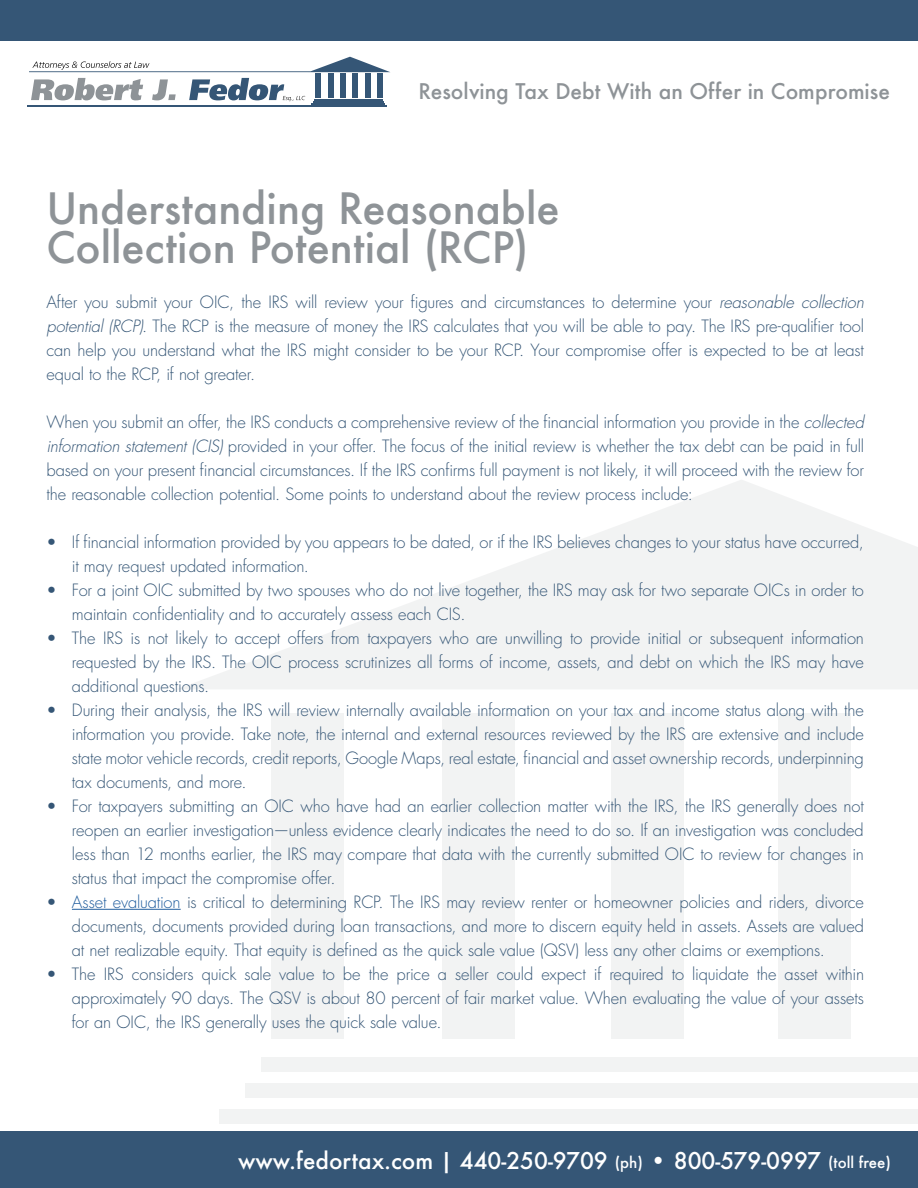
<style>
.page{position:relative;width:918px;height:1188px;background:#fff}
.page>*{position:absolute;margin:0;border:0;box-sizing:border-box;transform-origin:0 0}
.t1{font:500 42px/39px "Futura";color:#8e9397}
.t2{font:500 22.5px "Futura";color:#fff}
.t3{font:500 21px "Futura";color:#8e9397}
.t4{font:300 16.5px/24px "Futura Std";letter-spacing:-.01em;color:#355676;text-align:justify}
.s1{font-style:italic}
.s2{color:#215e9e}
.s3{font-size:15px}
</style>
<div class="page">
<div style="left:779px;top:713px;width:72px;height:326px;background:#f2f3f3"></div>
<svg style="left:179px;top:480px;width:739px;height:209px;fill:#f2f3f3"></svg>
<div style="left:219px;top:1109px;width:699px;height:15px;background:#f2f3f3"></div>
<div style="left:245px;top:1083px;width:673px;height:15px;background:#f2f3f3"></div>
<div style="left:271px;top:713px;width:72px;height:326px;background:#f2f3f3"></div>
<div style="left:261px;top:1057px;width:657px;height:15px;background:#f2f3f3"></div>
<div style="left:611px;top:713px;width:72px;height:326px;background:#f2f3f3"></div>
<div style="left:442px;top:713px;width:72px;height:326px;background:#f2f3f3"></div>
<hr style="left:72px;top:909px;width:109px;height:1px;background:#215e9e">
<div style="left:0;top:0;width:918px;height:40px;background:#355676"></div>
<svg style="left:31px;top:78px;width:112px;height:22px"></svg>
<svg style="left:152px;top:79px;width:24px;height:21px"></svg>
<svg style="left:189px;top:78px;width:116px;height:23px"></svg>
<hr style="left:27px;top:105px;width:359px;height:1px;background:#355676">
<div style="left:353px;top:74px;width:5px;height:24px;background:#355676"></div>
<div style="left:365px;top:74px;width:5px;height:24px;background:#355676"></div>
<div style="left:377px;top:74px;width:5px;height:24px;background:#355676"></div>
<svg style="left:29px;top:57px;width:361px;height:15px"></svg>
<hr style="left:311px;top:103px;width:74px;height:1px;background:#355676">
<hr style="left:313px;top:101px;width:71px;height:1px;background:#355676">
<div style="left:315px;top:74px;width:6px;height:24px;background:#355676"></div>
<hr style="left:314px;top:99px;width:69px;height:1px;background:#355676">
<div style="left:340px;top:74px;width:6px;height:24px;background:#355676"></div>
<div style="left:328px;top:74px;width:5px;height:24px;background:#355676"></div>
<div style="left:0;top:1132px;width:918px;height:56px;background:#355676"></div>
<p class="t3" style="left:419px;top:77px;width:473px">Resolving Tax Debt With an Offer in Compromise</p>
<h1 class="t1" style="left:46px;top:188px;width:515px">Understanding Reasonable<br>Collection Potential (RCP)</h1>
<p class="t4" style="left:46px;top:290px;width:823px;text-align:left">After you submit your OIC, the IRS will review your figures and circumstances to determine your <span class="s1">reasonable collection potential (RCP)</span>. The RCP is the measure of money the IRS calculates that you will be able to pay. The IRS pre-qualifier tool can help you understand what the IRS might consider to be your RCP. Your compromise offer is expected to be at least equal to the RCP, if not greater.</p>
<p class="t4" style="left:46px;top:410px;width:823px;text-align:left">When you submit an offer, the IRS conducts a comprehensive review of the financial information you provide in the <span class="s1">collected information statement (CIS)</span> provided in your offer. The focus of the initial review is whether the tax debt can be paid in full based on your present financial circumstances. If the IRS confirms full payment is not likely, it will proceed with the review for the reasonable collection potential. Some points to understand about the review process include:</p>
<p class="t4" style="left:72px;top:530px;width:793px;text-indent:-25px">• If financial information provided by you appears to be dated, or if the IRS believes changes to your status have occurred, it may request updated information.</p>
<p class="t4" style="left:72px;top:578px;width:794px;text-indent:-25px">• For a joint OIC submitted by two spouses who do not live together, the IRS may ask for two separate OICs in order to maintain confidentiality and to accurately assess each CIS.</p>
<p class="t4" style="left:72px;top:626px;width:794px;text-indent:-25px">• The IRS is not likely to accept offers from taxpayers who are unwilling to provide initial or subsequent information requested by the IRS. The OIC process scrutinizes all forms of income, assets, and debt on which the IRS may have additional questions.</p>
<p class="t4" style="left:72px;top:698px;width:794px;text-indent:-25px">• During their analysis, the IRS will review internally available information on your tax and income status along with the information you provide. Take note, the internal and external resources reviewed by the IRS are extensive and include state motor vehicle records, credit reports, Google Maps, real estate, financial and asset ownership records, underpinning tax documents, and more.</p>
<p class="t4" style="left:72px;top:794px;width:794px;text-indent:-25px">• For taxpayers submitting an OIC who have had an earlier collection matter with the IRS, the IRS generally does not reopen an earlier investigation—unless evidence clearly indicates the need to do so. If an investigation was concluded less than 12 months earlier, the IRS may compare that data with the currently submitted OIC to review for changes in status that impact the compromise offer.</p>
<p class="t4" style="left:72px;top:890px;width:794px;text-indent:-25px">• <span class="s2">Asset evaluation</span> is critical to determining RCP. The IRS may review renter or homeowner policies and riders, divorce documents, documents provided during loan transactions, and more to discern equity held in assets. Assets are valued at net realizable equity. That equity is defined as the quick sale value (QSV) less any other claims or exemptions.</p>
<p class="t4" style="left:72px;top:962px;width:794px;text-indent:-25px">• The IRS considers quick sale value to be the price a seller could expect if required to liquidate the asset within approximately 90 days. The QSV is about 80 percent of fair market value. When evaluating the value of your assets for an OIC, the IRS generally uses the quick sale value.</p>
<h2 class="t2" style="left:238px;top:1145px;width:654px">www.fedortax.com | 440-250-9709 <span class="s3">(ph)</span> • 800-579-0997 <span class="s3">(toll free)</span></h2>
</div>
